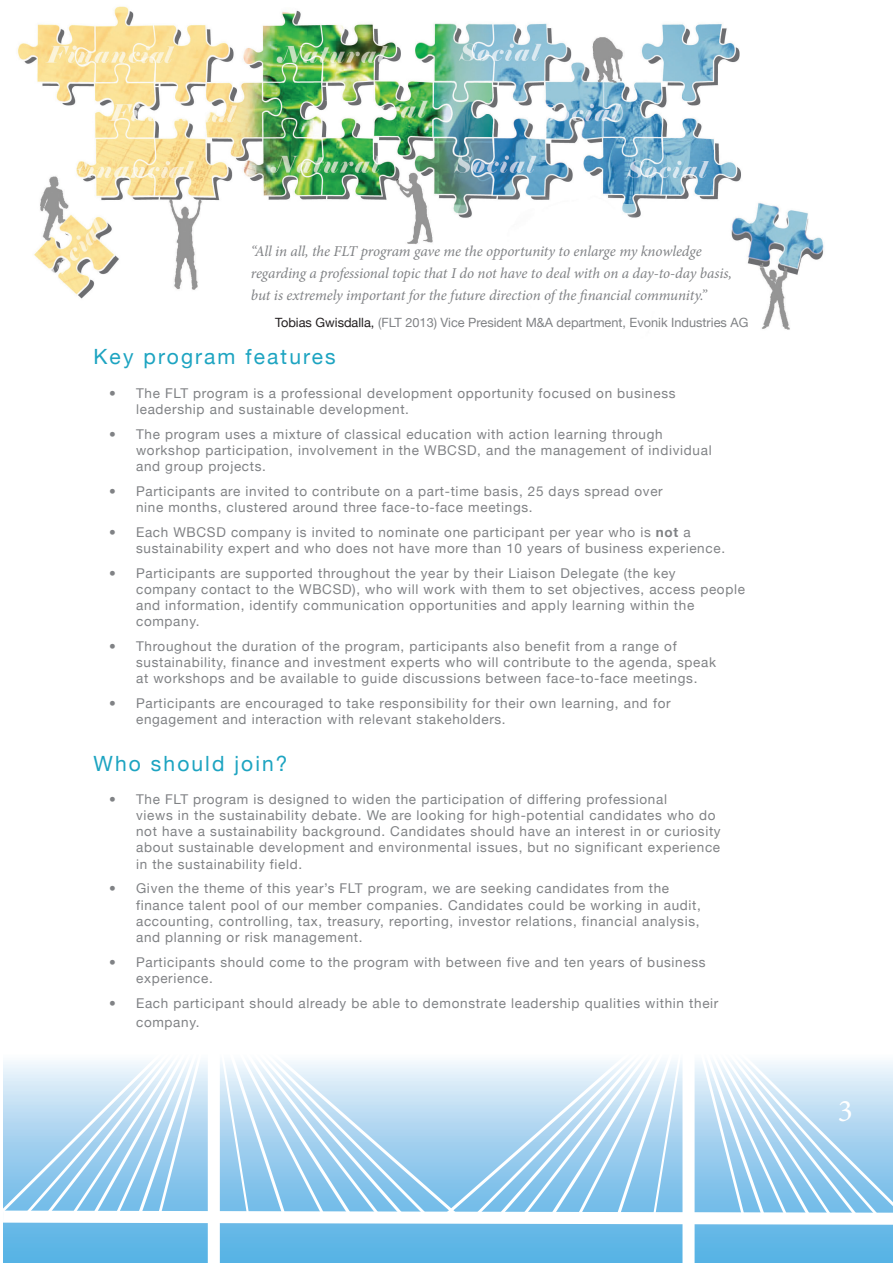
<style>
.page{position:relative;width:893px;height:1263px;background:#fff}
.page>*{position:absolute;margin:0;border:0;box-sizing:border-box;transform-origin:0 0}
.t1{font:31.5px "Minion Pro";color:#fff}
.t2{font:21px "Helvetica Neue";letter-spacing:.1em;color:#1da4c1}
.Body_text{font:italic 15px/21.8px "Minion Pro";letter-spacing:-.01em;color:#808285}
.t3{font:13.5px/16.2px "Helvetica Neue";letter-spacing:.05em;color:#808285}
.Body_text-2{font:12.75px "Helvetica Neue";color:#808285}
.s1{color:#231f20}
.s2{font-weight:700}
</style>
<div class="page">
<div style="left:3px;top:1231px;width:890px;height:32px;background:#5db6e6"></div>
<div style="left:208px;top:924px;width:12px;height:339px;background:#fff"></div>
<div style="left:682px;top:924px;width:13px;height:339px;background:#fff"></div>
<svg style="left:3px;top:1061px;width:890px;height:170px"></svg>
<img style="left:17px;top:6px;width:807px;height:324px">
<p class="Body_text" style="left:251px;top:241px;width:483px">“All in all, the FLT program gave me the opportunity to enlarge my knowledge regarding a professional topic that I do not have to deal with on a day-to-day basis, but is extremely important for the future direction of the financial community.”</p>
<p class="Body_text-2" style="left:275px;top:315px;width:475px"><span class="s1">Tobias Gwisdalla,</span> (FLT 2013) Vice President M&amp;A department, Evonik Industries AG</p>
<p class="t2" style="left:94px;top:344px;width:244px">Key program features</p>
<p class="t3" style="left:136px;top:385px;width:541px;text-indent:-27px">• The FLT program is a professional development opportunity focused on business leadership and sustainable development.</p>
<p class="t3" style="left:136px;top:425px;width:577px;text-indent:-27px">• The program uses a mixture of classical education with action learning through workshop participation, involvement in the WBCSD, and the management of individual and group projects.</p>
<p class="t3" style="left:136px;top:483px;width:528px;text-indent:-27px">• Participants are invited to contribute on a part-time basis, 25 days spread over nine months, clustered around three face-to-face meetings.</p>
<p class="t3" style="left:136px;top:523px;width:590px;text-indent:-27px">• Each WBCSD company is invited to nominate one participant per year who is <span class="s2">not</span> a sustainability expert and who does not have more than 10 years of business experience.</p>
<p class="t3" style="left:136px;top:564px;width:610px;text-indent:-27px">• Participants are supported throughout the year by their Liaison Delegate (the key<br>company contact to the WBCSD), who will work with them to set objectives, access people and information, identify communication opportunities and apply learning within the company.</p>
<p class="t3" style="left:136px;top:638px;width:581px;text-indent:-27px">• Throughout the duration of the program, participants also benefit from a range of sustainability, finance and investment experts who will contribute to the agenda, speak at workshops and be available to guide discussions between face-to-face meetings.</p>
<p class="t3" style="left:136px;top:695px;width:536px;text-indent:-27px">• Participants are encouraged to take responsibility for their own learning, and for engagement and interaction with relevant stakeholders.</p>
<p class="t2" style="left:94px;top:751px;width:196px">Who should join?</p>
<p class="t3" style="left:136px;top:791px;width:586px;text-indent:-27px">• The FLT program is designed to widen the participation of differing professional<br>views in the sustainability debate. We are looking for high-potential candidates who do not have a sustainability background. Candidates should have an interest in or curiosity about sustainable development and environmental issues, but no significant experience in the sustainability field.</p>
<p class="t3" style="left:136px;top:880px;width:566px;text-indent:-27px">• Given the theme of this year’s FLT program, we are seeking candidates from the finance talent pool of our member companies. Candidates could be working in audit, accounting, controlling, tax, treasury, reporting, investor relations, financial analysis, and planning or risk management.</p>
<p class="t3" style="left:136px;top:953px;width:571px;text-indent:-27px">• Participants should come to the program with between five and ten years of business experience.</p>
<p class="t3" style="left:136px;top:993px;width:584px;line-height:19.8px;text-indent:-27px">• Each participant should already be able to demonstrate leadership qualities within their company.</p>
<p class="t1" style="left:838px;top:1090px;width:17px">3</p>
</div>
